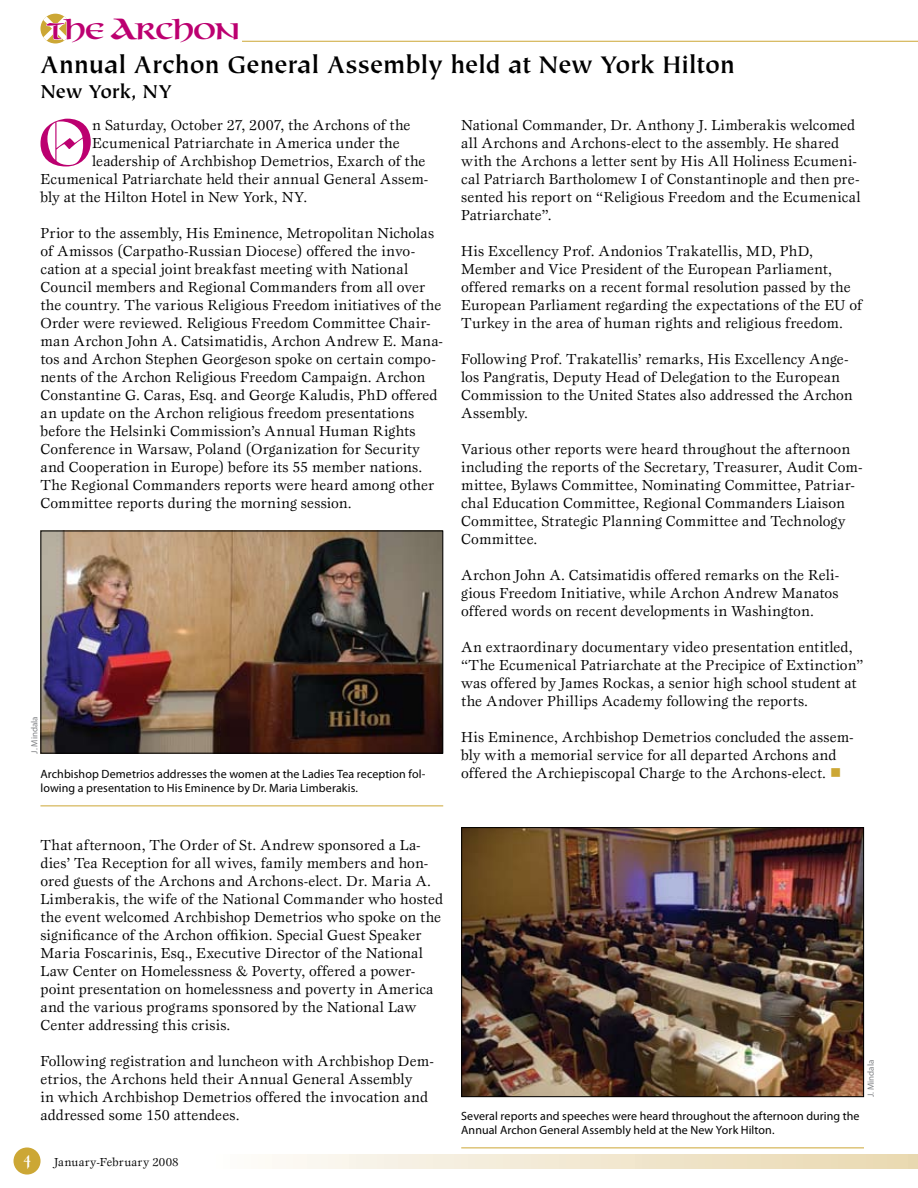
<style>
.page{position:relative;width:918px;height:1188px;background:#fff}
.page>*{position:absolute;margin:0;border:0;box-sizing:border-box;transform-origin:0 0}
.t1{font:63.75px "Goudy Text";color:#bc0070}
.t2{font:34.5px "Omnia";letter-spacing:-.06em;color:#bc0070}
.t3{font:700 27px "Tiepolo";letter-spacing:-.015em;color:#000}
.t4{font:700 21px "Tiepolo";letter-spacing:-.015em;color:#000}
.t5{font:21px "Goudy Text";color:#fff}
.t6{font:15px/18px "Esprit";letter-spacing:.01em;color:#000}
.t7{font:12px/14.4px "Myriad Pro";letter-spacing:.01em;color:#000}
.t8{font:12px "Esprit";letter-spacing:.02em;color:#000}
.t9{font:9px "Myriad Pro";color:#808285}
.s1{font-size:44.7px}
.s2{color:#cca735}
</style>
<div class="page">
<img style="left:463px;top:829px;width:399px;height:266px">
<div style="left:461px;top:827px;width:403px;height:270px;border:1px solid #000"></div>
<img style="left:42px;top:533px;width:399px;height:219px">
<div style="left:40px;top:531px;width:403px;height:223px;border:1px solid #000"></div>
<hr style="left:461px;top:1148px;width:403px;height:1px;background:#cca735">
<hr style="left:40px;top:806px;width:403px;height:1px;background:#cca735">
<svg style="left:40px;top:1154px;width:878px;height:14px"></svg>
<div style="left:41px;top:14px;width:29px;height:30px;background:#cca735;border-radius:50%"></div>
<svg style="left:43px;top:16px;width:28px;height:27px"></svg>
<hr style="left:242px;top:41px;width:676px;height:1px;background:#cca735">
<div style="left:14px;top:1148px;width:27px;height:27px;background:#cca735;border-radius:50%"></div>
<h2 class="t2" style="left:47px;top:17px;width:196px">The <span class="s1">A</span>rchon</h2>
<h3 class="t3" style="left:40px;top:50px;width:696px">Annual Archon General Assembly held at New York Hilton</h3>
<h3 class="t4" style="left:40px;top:80px;width:133px">New York, NY</h3>
<h1 class="t1" style="left:36px;top:107px;width:57px">O</h1>
<p class="t6" style="left:92px;top:116px;width:320px">n Saturday, October 27, 2007, the Archons of the</p>
<p class="t6" style="left:92px;top:134px;width:309px">Ecumenical Patriarchate in America under the</p>
<p class="t6" style="left:92px;top:152px;width:335px">leadership of Archbishop Demetrios, Exarch of the</p>
<p class="t6" style="left:40px;top:170px;width:389px">Ecumenical Patriarchate held their annual General Assem-</p>
<p class="t6" style="left:40px;top:188px;width:269px">bly at the Hilton Hotel in New York, NY.</p>
<p class="t6" style="left:40px;top:224px;width:404px">Prior to the assembly, His Eminence, Metropolitan Nicholas of Amissos (Carpatho-Russian Diocese) offered the invo&shy;cation at a special joint breakfast meeting with National Council members and Regional Commanders from all over the country. The various Religious Freedom initiatives of the Order were reviewed. Religious Freedom Committee Chair&shy;man Archon John A. Catsimatidis, Archon Andrew E. Mana&shy;tos and Archon Stephen Georgeson spoke on certain compo&shy;nents of the Archon Religious Freedom Campaign. Archon Constantine G. Caras, Esq. and George Kaludis, PhD offered an update on the Archon religious freedom presentations before the Helsinki Commission’s Annual Human Rights Conference in Warsaw, Poland (Organization for Security and Cooperation in Europe) before its 55 member nations.<br>The Regional Commanders reports were heard among other Committee reports during the morning session.</p>
<p class="t9" style="left:29px;top:754px;width:39px;rotate:-90deg">J. Mindala</p>
<p class="t7" style="left:40px;top:766px;width:387px">Archbishop Demetrios addresses the women at the Ladies Tea reception fol&shy;lowing a presentation to His Eminence by Dr. Maria Limberakis.</p>
<p class="t6" style="left:40px;top:836px;width:404px">That afternoon, The Order of St. Andrew sponsored a La&shy;dies’ Tea Reception for all wives, family members and hon&shy;ored guests of the Archons and Archons-elect. Dr. Maria A.<br>Limberakis, the wife of the National Commander who hosted the event welcomed Archbishop Demetrios who spoke on the significance of the Archon offikion. Special Guest Speaker Maria Foscarinis, Esq., Executive Director of the National Law Center on Homelessness &amp; Poverty, offered a power&shy;point presentation on homelessness and poverty in America and the various programs sponsored by the National Law Center addressing this crisis.</p>
<p class="t6" style="left:40px;top:1052px;width:395px">Following registration and luncheon with Archbishop Dem&shy;etrios, the Archons held their Annual General Assembly<br>in which Archbishop Demetrios offered the invocation and addressed some 150 attendees.</p>
<h3 class="t5" style="left:24px;top:1148px;width:8px">4</h3>
<p class="t8" style="left:54px;top:1154px;width:126px">January-February 2008</p>
<p class="t6" style="left:461px;top:116px;width:401px">National Commander, Dr. Anthony J. Limberakis welcomed all Archons and Archons-elect to the assembly. He shared with the Archons a letter sent by His All Holiness Ecumeni&shy;cal Patriarch Bartholomew I of Constantinople and then pre&shy;sented his report on “Religious Freedom and the Ecumenical Patriarchate”.</p>
<p class="t6" style="left:461px;top:242px;width:402px">His Excellency Prof. Andonios Trakatellis, MD, PhD, Member and Vice President of the European Parliament, offered remarks on a recent formal resolution passed by the European Parliament regarding the expectations of the EU of Turkey in the area of human rights and religious freedom.</p>
<p class="t6" style="left:461px;top:350px;width:393px">Following Prof. Trakatellis’ remarks, His Excellency Ange&shy;los Pangratis, Deputy Head of Delegation to the European Commission to the United States also addressed the Archon Assembly.</p>
<p class="t6" style="left:461px;top:440px;width:403px">Various other reports were heard throughout the afternoon including the reports of the Secretary, Treasurer, Audit Com&shy;mittee, Bylaws Committee, Nominating Committee, Patriar&shy;chal Education Committee, Regional Commanders Liaison Committee, Strategic Planning Committee and Technology Committee.</p>
<p class="t6" style="left:461px;top:566px;width:380px;text-align:justify">Archon John A. Catsimatidis offered remarks on the Reli&shy;gious Freedom Initiative, while Archon Andrew Manatos offered words on recent developments in Washington.</p>
<p class="t6" style="left:461px;top:638px;width:404px">An extraordinary documentary video presentation entitled, “The Ecumenical Patriarchate at the Precipice of Extinction” was offered by James Rockas, a senior high school student at the Andover Phillips Academy following the reports.</p>
<p class="t6" style="left:461px;top:728px;width:394px">His Eminence, Archbishop Demetrios concluded the assem&shy;bly with a memorial service for all departed Archons and offered the Archiepiscopal Charge to the Archons-elect. <span class="s2">■</span></p>
<p class="t7" style="left:461px;top:1108px;width:400px">Several reports and speeches were heard throughout the afternoon during the<br>Annual Archon General Assembly held at the New York Hilton.</p>
<p class="t9" style="left:865px;top:1097px;width:39px;rotate:-90deg">J. Mindala</p>
</div>
